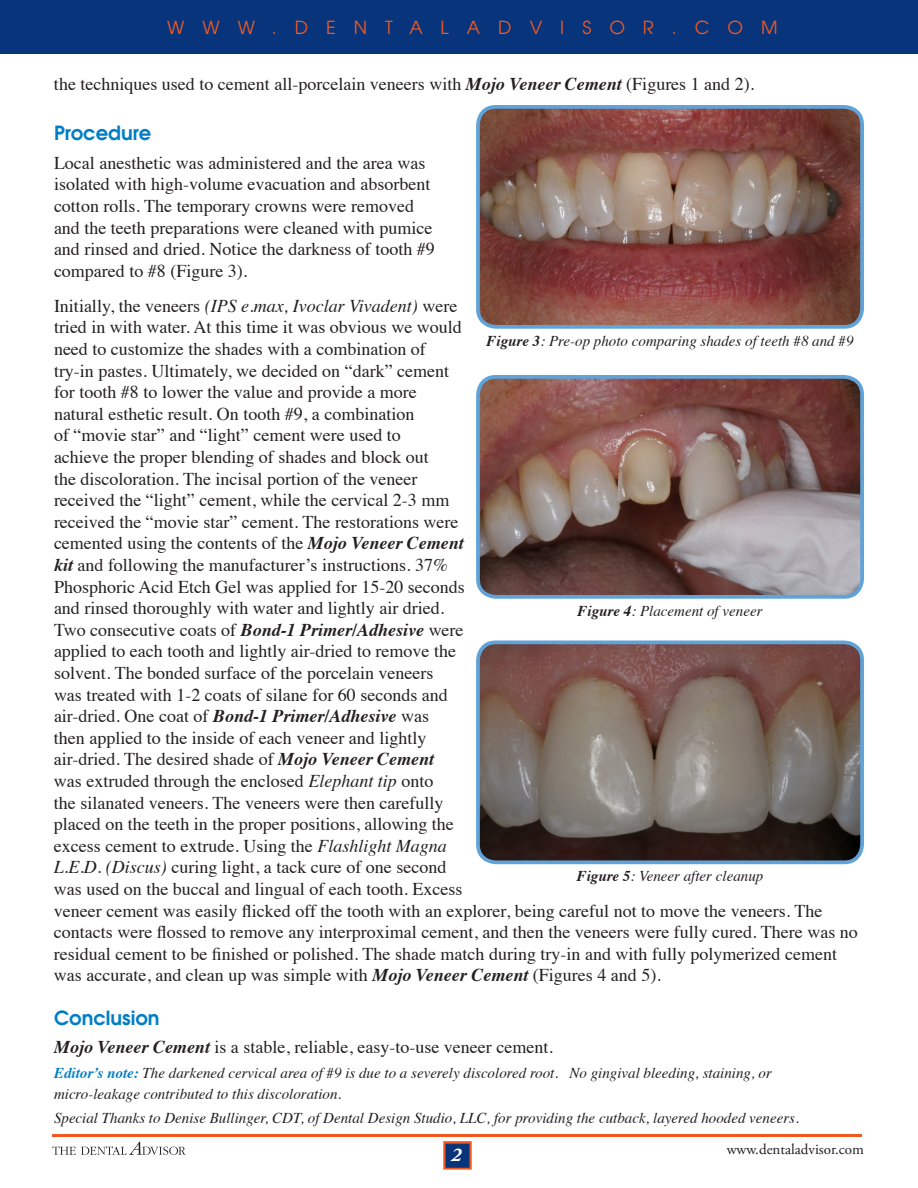
<style>
.page{position:relative;width:918px;height:1188px;background:#fff}
.page>*{position:absolute;margin:0;border:0;box-sizing:border-box;transform-origin:0 0}
.Body_Text{font:600 19.5px "Avant Garde";color:#007ec5}
.Headings{font:600 19.5px "Avant Garde";color:#007ec5}
.t1{font:italic 700 19.5px "Adobe Garamond Pro";color:#fff}
.Body_Text-2{font:18px/21.6px "Times";color:#231f20}
.t2{font:18px "Avant Garde";letter-spacing:1em;color:#f15921}
.Body_Text-3{font:italic 15px/21px "Times";color:#231f20}
.t3{font:15px "Adobe Garamond Pro";color:#231f20}
.s1{font-weight:700;font-style:italic}
.s2{font-style:italic}
.s3{font-weight:700;color:#007ec5}
.s4{font-weight:700}
</style>
<div class="page">
<svg style="left:443px;top:1141px;width:29px;height:28px"></svg>
<div style="left:446px;top:1144px;width:23px;height:24px;background:#08347b;border:1px solid #08347b"></div>
<svg style="left:52px;top:1141px;width:134px;height:14px"></svg>
<hr style="left:52px;top:1134px;width:810px;height:2px;background:#f15921">
<div style="left:0;top:0;width:918px;height:54px;background:#08347b"></div>
<img style="left:481px;top:110px;width:378px;height:214px">
<div style="left:476px;top:105px;width:388px;height:224px;border:4px solid #60a3d8;border-radius:18px"></div>
<img style="left:481px;top:642px;width:381px;height:220px">
<div style="left:476px;top:641px;width:388px;height:223px;border:4px solid #60a3d8;border-radius:18px"></div>
<img style="left:481px;top:380px;width:378px;height:214px">
<div style="left:476px;top:375px;width:388px;height:224px;border:4px solid #60a3d8;border-radius:18px"></div>
<p class="t2" style="left:167px;top:17px;width:612px">WWW.DENTALADVISOR.COM</p>
<p class="Body_Text-2" style="left:54px;top:72px;width:702px">the techniques used to cement all-porcelain veneers with <span class="s1">Mojo Veneer Cement</span> (Figures 1 and 2).</p>
<p class="Headings" style="left:54px;top:120px;width:99px">Procedure</p>
<p class="Body_Text-2" style="left:54px;top:150px;width:382px">Local anesthetic was administered and the area was isolated with high-volume evacuation and absorbent cotton rolls. The temporary crowns were removed and the teeth preparations were cleaned with pumice and rinsed and dried. Notice the darkness of tooth #9 compared to #8 (Figure 3).</p>
<p class="Body_Text-2" style="left:54px;top:293px;width:805px">Initially, the veneers <span class="s2">(IPS e.max, Ivoclar Vivadent)</span> were<br>tried in with water. At this time it was obvious we would<br>need to customize the shades with a combination of<br>try-in pastes. Ultimately, we decided on “dark” cement<br>for tooth #8 to lower the value and provide a more<br>natural esthetic result. On tooth #9, a combination<br>of “movie star” and “light” cement were used to<br>achieve the proper blending of shades and block out<br>the discoloration. The incisal portion of the veneer<br>received the “light” cement, while the cervical 2-3 mm<br>received the “movie star” cement. The restorations were<br>cemented using the contents of the <span class="s1">Mojo Veneer Cement<br>kit</span> and following the manufacturer’s instructions. 37%<br>Phosphoric Acid Etch Gel was applied for 15-20 seconds<br>and rinsed thoroughly with water and lightly air dried.<br>Two consecutive coats of <span class="s1">Bond-1 Primer/Adhesive</span> were<br>applied to each tooth and lightly air-dried to remove the<br>solvent. The bonded surface of the porcelain veneers<br>was treated with 1-2 coats of silane for 60 seconds and<br>air-dried. One coat of <span class="s1">Bond-1 Primer/Adhesive</span> was<br>then applied to the inside of each veneer and lightly<br>air-dried. The desired shade of <span class="s1">Mojo Veneer Cement<br></span>was extruded through the enclosed <span class="s2">Elephant tip</span> onto<br>the silanated veneers. The veneers were then carefully<br>placed on the teeth in the proper positions, allowing the<br>excess cement to extrude. Using the <span class="s2">Flashlight Magna<br>L.E.D. (Discus)</span> curing light, a tack cure of one second<br>was used on the buccal and lingual of each tooth. Excess<br>veneer cement was easily flicked off the tooth with an explorer, being careful not to move the veneers. The contacts were flossed to remove any interproximal cement, and then the veneers were fully cured. There was no residual cement to be finished or polished. The shade match during try-in and with fully polymerized cement was accurate, and clean up was simple with <span class="s1">Mojo Veneer Cement</span> (Figures 4 and 5).</p>
<p class="Body_Text" style="left:54px;top:1005px;width:107px">Conclusion</p>
<p class="Body_Text-2" style="left:54px;top:1034px;width:500px"><span class="s1">Mojo Veneer Cement</span> is a stable, reliable, easy-to-use veneer cement.</p>
<p class="Body_Text-3" style="left:54px;top:1061px;width:719px"><span class="s3">Editor’s note:</span> The darkened cervical area of #9 is due to a severely discolored root. No gingival bleeding, staining, or micro-leakage contributed to this discoloration.</p>
<p class="Body_Text-3" style="left:54px;top:1107px;width:746px">Special Thanks to Denise Bullinger, CDT, of Dental Design Studio, LLC, for providing the cutback, layered hooded veneers.</p>
<p class="Body_Text-3" style="left:487px;top:329px;width:368px"><span class="s4">Figure 3</span>: Pre-op photo comparing shades of teeth #8 and #9</p>
<p class="Body_Text-3" style="left:578px;top:599px;width:186px"><span class="s4">Figure 4</span>: Placement of veneer</p>
<p class="Body_Text-3" style="left:577px;top:865px;width:188px"><span class="s4">Figure 5</span>: Veneer after cleanup</p>
<p class="t1" style="left:451px;top:1143px;width:12px">2</p>
<p class="t3" style="left:727px;top:1140px;width:139px">www.dentaladvisor.com</p>
</div>
